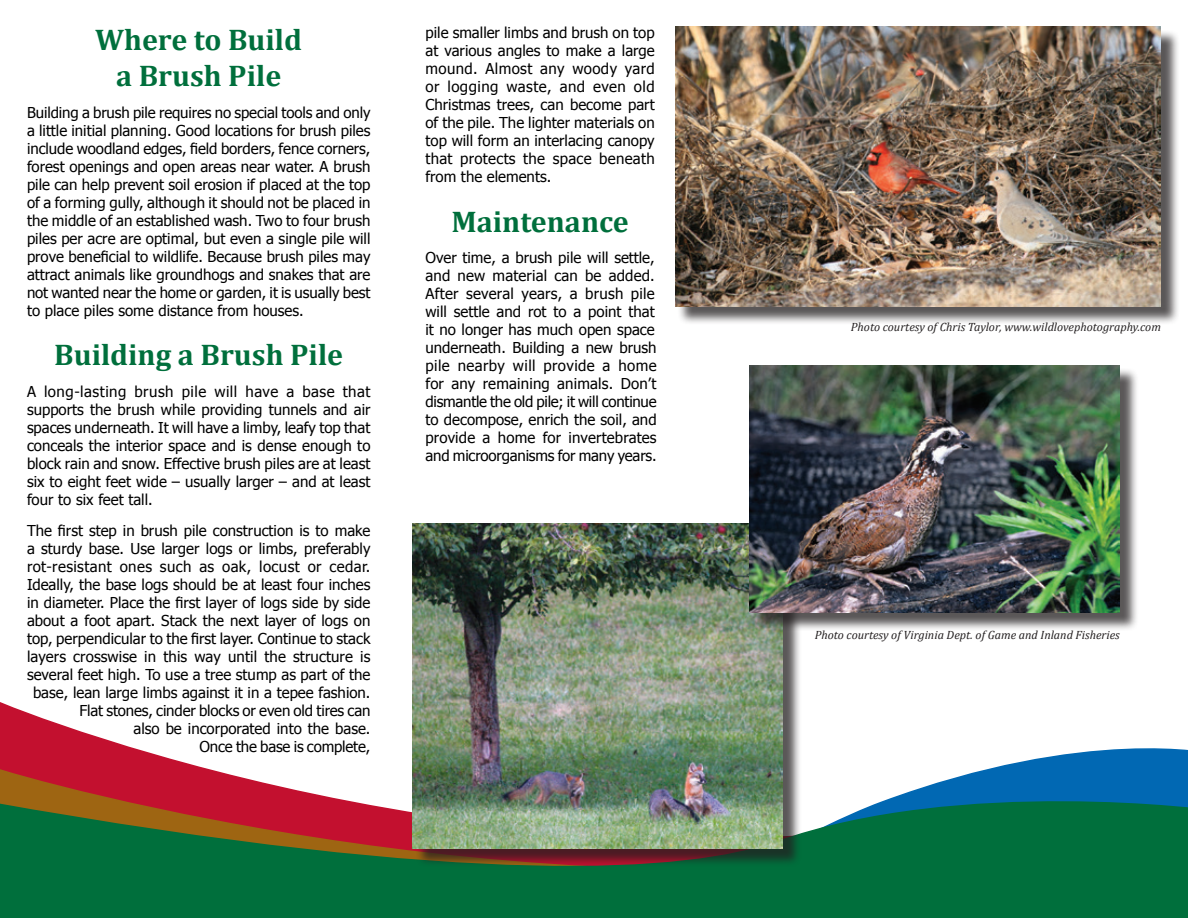
<style>
.page{position:relative;width:1188px;height:918px;background:#fff}
.page>*{position:absolute;margin:0;border:0;box-sizing:border-box;transform-origin:0 0}
.t1{font:700 30px/36px "Cambria";color:#006f3c;text-align:center}
.t2{font:15px/18px "Tahoma";color:#000;text-align:justify}
.t3{font:italic 12px "Cambria";color:#231f20}
</style>
<div class="page">
<svg style="left:0;top:702px;width:1188px;height:60px"></svg>
<svg style="left:0;top:762px;width:1188px;height:13px"></svg>
<svg style="left:0;top:775px;width:1188px;height:143px;background:#2b6d4b"></svg>
<div style="left:677px;top:29px;width:502px;height:296px;background:#231f20;opacity:.75"></div>
<img style="left:675px;top:27px;width:486px;height:280px">
<div style="left:415px;top:526px;width:386px;height:341px;background:#231f20;opacity:.75"></div>
<img style="left:412px;top:524px;width:371px;height:324px">
<div style="left:752px;top:367px;width:386px;height:264px;background:#231f20;opacity:.75"></div>
<img style="left:750px;top:365px;width:370px;height:248px">
<h1 class="t1" style="left:95px;top:21px;width:208px">Where to Build a Brush Pile</h1>
<p class="t2" style="left:27px;top:103px;width:345px">Building a brush pile requires no special tools and only a little initial planning. Good locations for brush piles include woodland edges, field borders, fence corners, forest openings and open areas near water. A brush pile can help prevent soil erosion if placed at the top of a forming gully, although it should not be placed in the middle of an established wash. Two to four brush piles per acre are optimal, but even a single pile will prove beneficial to wildlife. Because brush piles may attract animals like groundhogs and snakes that are not wanted near the home or garden, it is usually best to place piles some distance from houses.</p>
<h1 class="t1" style="left:54px;top:336px;width:290px">Building a Brush Pile</h1>
<p class="t2" style="left:27px;top:382px;width:345px">A long-lasting brush pile will have a base that supports the brush while providing tunnels and air spaces underneath. It will have a limby, leafy top that conceals the interior space and is dense enough to block rain and snow. Effective brush piles are at least six to eight feet wide – usually larger – and at least four to six feet tall.</p>
<p class="t2" style="left:27px;top:521px;width:345px;text-align:right">The first step in brush pile construction is to make a sturdy base. Use larger logs or limbs, preferably rot-resistant ones such as oak, locust or cedar.<br>Ideally, the base logs should be at least four inches in diameter. Place the first layer of logs side by side about a foot apart. Stack the next layer of logs on top, perpendicular to the first layer. Continue to stack layers crosswise in this way until the structure is several feet high. To use a tree stump as part of the base, lean large limbs against it in a tepee fashion.<br>Flat stones, cinder blocks or even old tires can<br>also be incorporated into the base.<br>Once the base is complete,</p>
<p class="t2" style="left:426px;top:23px;width:231px">pile smaller limbs and brush on top at various angles to make a large mound. Almost any woody yard or logging waste, and even old Christmas trees, can become part of the pile. The lighter materials on top will form an interlacing canopy that protects the space beneath from the elements.</p>
<h1 class="t1" style="left:451px;top:203px;width:179px">Maintenance</h1>
<p class="t2" style="left:426px;top:248px;width:233px;text-align:left">Over time, a brush pile will settle, and new material can be added.<br>After several years, a brush pile will settle and rot to a point that it no longer has much open space underneath. Building a new brush pile nearby will provide a home for any remaining animals. Don’t dismantle the old pile; it will continue to decompose, enrich the soil, and provide a home for invertebrates and microorganisms for many years.</p>
<p class="t3" style="left:851px;top:319px;width:312px">Photo courtesy of Chris Taylor, www.wildlovephotography.com</p>
<p class="t3" style="left:815px;top:626px;width:307px">Photo courtesy of Virginia Dept. of Game and Inland Fisheries</p>
</div>
